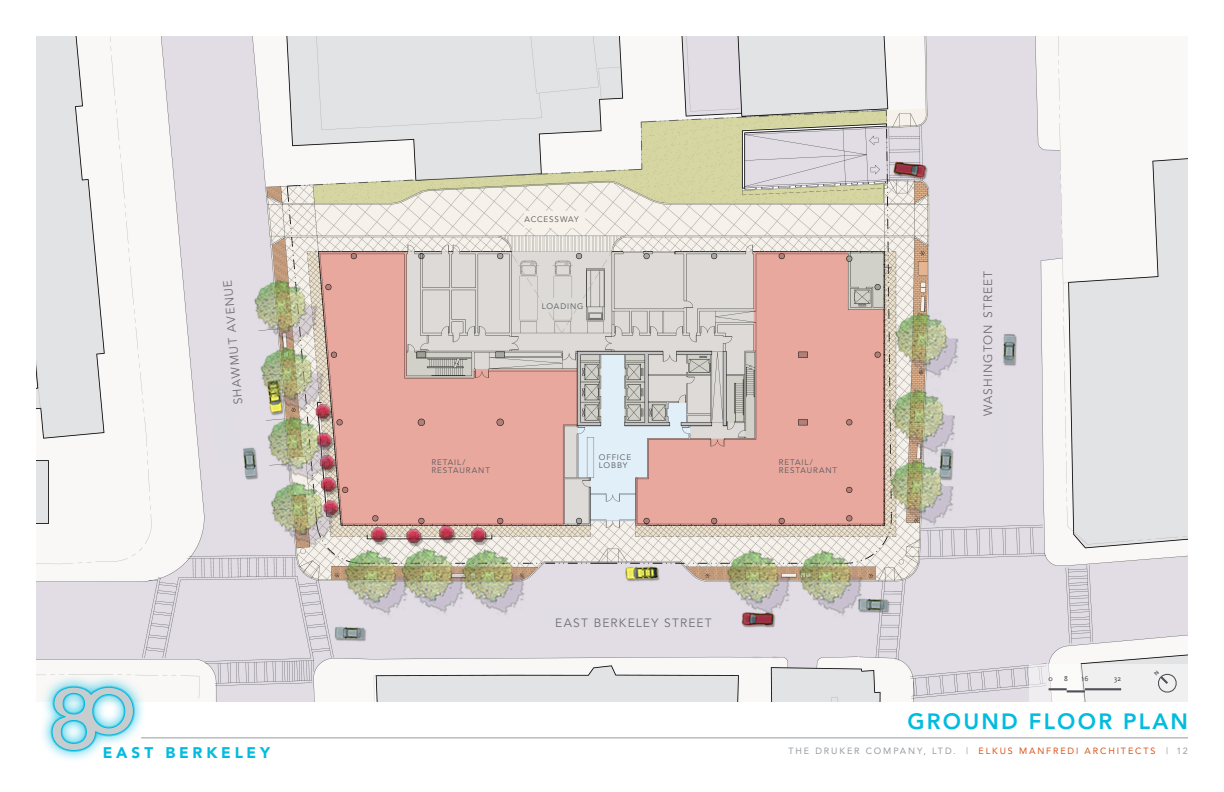
<style>
.page{position:relative;width:1224px;height:792px;background:#fff}
.page>*{position:absolute;margin:0;border:0;box-sizing:border-box;transform-origin:0 0}
.TITLES{font:800 22px "Avenir";letter-spacing:.1em;color:#02bbdf}
.t1{font:900 15.3px "Avenir";letter-spacing:.255em;color:#02bbdf}
.t2{font:12px "Avenir";letter-spacing:.095em;color:#6f6f73}
.t3{font:9px "Avenir";letter-spacing:.21em;color:#959ca1}
.t4{font:8px/8px "Avenir";letter-spacing:.11em;color:#57585c}
.t5{font:7.5px "Scala Sans Caps";color:#32373c}
.s1{color:#d9531c}
</style>
<div class="page">
<img style="left:36px;top:36px;width:1152px;height:666px">
<div style="left:543px;top:604px;width:180px;height:23px;background:#e1dde5"></div>
<div style="left:211px;top:381px;width:26px;height:80px;background:#e1dde5"></div>
<div style="left:992px;top:394px;width:20px;height:90px;background:#e1dde5"></div>
<div style="left:599px;top:439px;width:36px;height:29px;background:#e1eff8"></div>
<div style="left:431px;top:444px;width:71px;height:30px;background:#e8a89e"></div>
<div style="left:431px;top:443px;width:72px;height:31px;border:1px solid #e8a89e"></div>
<div style="left:542px;top:298px;width:43px;height:11px;background:#dddbd7"></div>
<div style="left:525px;top:211px;width:60px;height:16px;background:#f6f2ea"></div>
<div style="left:778px;top:431px;width:71px;height:43px;background:#e8a89e"></div>
<div style="left:1030px;top:664px;width:158px;height:38px;background:#f0f0f1"></div>
<svg style="left:1049px;top:688px;width:36px;height:4px"></svg>
<hr style="left:1085px;top:688px;width:36px;height:2px;background:#4f5155">
<svg style="left:40px;top:675px;width:106px;height:85px"></svg>
<svg style="left:51px;top:686px;width:84px;height:66px"></svg>
<hr style="left:141px;top:738px;width:1047px;height:1px;background:#959ca1">
<svg style="left:1158px;top:673px;width:19px;height:20px"></svg>
<p class="t2" style="left:232px;top:405px;width:127px;rotate:-95deg">SHAWMUT AVENUE</p>
<p class="t4" style="left:525px;top:216px;width:56px">ACCESSWAY</p>
<p class="t4" style="left:542px;top:302px;width:43px">LOADING</p>
<p class="t4" style="left:432px;top:459px;width:60px">RETAIL/<br>RESTAURANT</p>
<p class="t4" style="left:599px;top:454px;width:34px">OFFICE<br>LOBBY</p>
<p class="t2" style="left:555px;top:616px;width:158px">EAST BERKELEY STREET</p>
<p class="t4" style="left:779px;top:459px;width:60px">RETAIL/<br>RESTAURANT</p>
<p class="t2" style="left:981px;top:416px;width:147px;rotate:-90deg">WASHINGTON STREET</p>
<p class="t5" style="left:1048px;top:675px;width:6px">0</p>
<p class="t5" style="left:1064px;top:675px;width:5px">8</p>
<p class="t5" style="left:1081px;top:675px;width:9px">16</p>
<p class="t5" style="left:1114px;top:675px;width:8px">32</p>
<p class="TITLES" style="left:908px;top:708px;width:282px">GROUND FLOOR PLAN</p>
<h2 class="t1" style="left:103px;top:743px;width:169px">EAST BERKELEY</h2>
<p class="t3" style="left:788px;top:746px;width:401px">THE DRUKER COMPANY, LTD. | <span class="s1">ELKUS MANFREDI ARCHITECTS</span> | 12</p>
</div>
